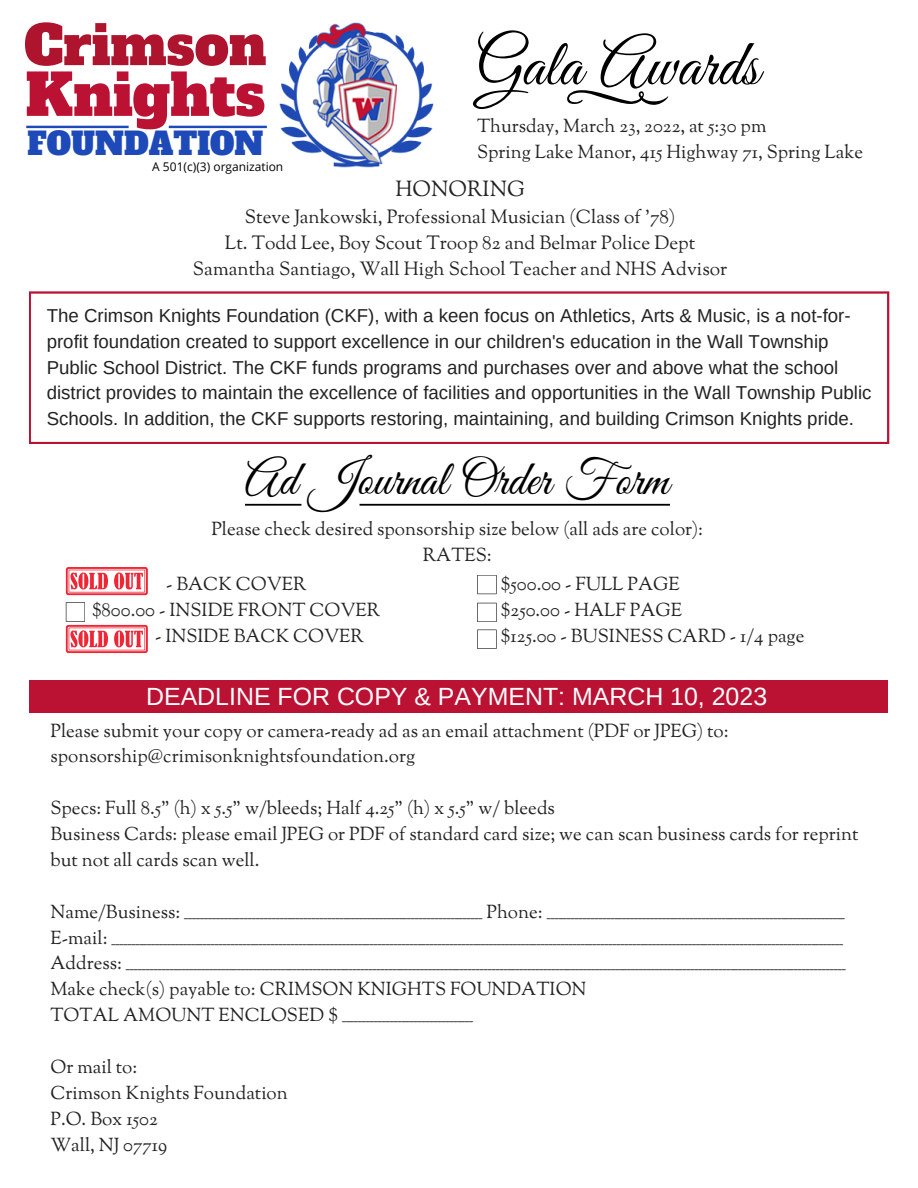
<style>
.page{position:relative;width:918px;height:1188px;background:#fff}
.page>*{position:absolute;margin:0;border:0;box-sizing:border-box;transform-origin:0 0}
.t1{font:66px "Great Vibes";color:#000}
.t2{font:57.15px "Alfa Slab One";color:#bb1234}
.t3{font:54px "Alfa Slab One";color:#ae142d}
.t4{font:48.9px "Great Vibes";color:#000}
.t5{font:30.75px "Alfa Slab One";color:#1d4ab8}
.t6{font:24.9px "Arimo";color:#fff}
.t7{font:21.75px "Sorts Mill Goudy";color:#222}
.t8{font:19.05px/25.8px "Sorts Mill Goudy";color:#222;text-align:center}
.t9{font:18.75px/25.8px "Sorts Mill Goudy";color:#222}
.t10{font:18.75px/25.8px "Arimo";color:#222}
.t11{font:12px "Open Sans";color:#000}
</style>
<div class="page">
<svg style="left:26px;top:126px;width:103px;height:2px"></svg>
<svg style="left:169px;top:126px;width:98px;height:2px"></svg>
<img style="left:280px;top:23px;width:154px;height:145px">
<svg style="left:567px;top:90px;width:101px;height:15px"></svg>
<svg style="left:29px;top:291px;width:860px;height:153px"></svg>
<svg style="left:477px;top:575px;width:20px;height:19px"></svg>
<svg style="left:477px;top:603px;width:20px;height:19px"></svg>
<svg style="left:477px;top:630px;width:20px;height:19px"></svg>
<svg style="left:360px;top:504px;width:310px;height:2px"></svg>
<svg style="left:245px;top:504px;width:56px;height:2px"></svg>
<div style="left:29px;top:681px;width:859px;height:31px;background:#bb1234"></div>
<svg style="left:66px;top:602px;width:82px;height:51px"></svg>
<svg style="left:66px;top:567px;width:82px;height:28px"></svg>
<h3 class="t3" style="left:24px;top:9px;width:244px">Crimson</h3>
<h2 class="t2" style="left:26px;top:57px;width:241px">Knights</h2>
<h3 class="t5" style="left:28px;top:123px;width:237px">FOUNDATION</h3>
<p class="t11" style="left:152px;top:159px;width:133px">A 501(c)(3) organization</p>
<h1 class="t1" style="left:476px;top:28px;width:285px">Gala Awards</h1>
<p class="t9" style="left:477px;top:115px;width:388px">Thursday, March 23, 2022, at 5:30 pm<br>Spring Lake Manor, 415 Highway 71, Spring Lake</p>
<p class="t7" style="left:395px;top:175px;width:131px">HONORING</p>
<p class="t8" style="left:193px;top:205px;width:536px">Steve Jankowski, Professional Musician (Class of '78)<br>Lt. Todd Lee, Boy Scout Troop 82 and Belmar Police Dept<br>Samantha Santiago, Wall High School Teacher and NHS Advisor</p>
<p class="t10" style="left:47px;top:302px;width:826px">The Crimson Knights Foundation (CKF), with a keen focus on Athletics, Arts &amp; Music, is a not-for&shy;profit foundation created to support excellence in our children's education in the Wall Township Public School District. The CKF funds programs and purchases over and above what the school district provides to maintain the excellence of facilities and opportunities in the Wall Township Public Schools. In addition, the CKF supports restoring, maintaining, and building Crimson Knights pride.</p>
<h3 class="t4" style="left:245px;top:452px;width:426px">Ad Journal Order Form</h3>
<p class="t9" style="left:211px;top:518px;width:493px;text-align:center">Please check desired sponsorship size below (all ads are color):<br>RATES:</p>
<p class="t9" style="left:501px;top:573px;width:305px">$500.00 - FULL PAGE<br>$250.00 - HALF PAGE<br>$125.00 - BUSINESS CARD - 1/4 page</p>
<p class="t9" style="left:92px;top:573px;width:290px">$1000.00 - BACK COVER<br>$800.00 - INSIDE FRONT COVER $250.00 - INSIDE BACK COVER</p>
<h3 class="t6" style="left:146px;top:682px;width:623px">DEADLINE FOR COPY &amp; PAYMENT: MARCH 10, 2023</h3>
<p class="t9" style="left:51px;top:719px;width:680px">Please submit your copy or camera-ready ad as an email attachment (PDF or JPEG) to: sponsorship@crimisonknightsfoundation.org</p>
<p class="t9" style="left:51px;top:797px;width:810px">Specs: Full 8.5" (h) x 5.5" w/bleeds; Half 4.25" (h) x 5.5" w/ bleeds<br>Business Cards: please email JPEG or PDF of standard card size; we can scan business cards for reprint but not all cards scan well.</p>
<p class="t9" style="left:51px;top:900px;width:797px">Name/Business: ___________________________________________________________________________ Phone: ___________________________________________________________________________ E-mail: ________________________________________________________________________________________________________________________________________________________________________________________ Address: _____________________________________________________________________________________________________________________________________________________________________________________ Make check(s) payable to: CRIMSON KNIGHTS FOUNDATION<br>TOTAL AMOUNT ENCLOSED $ _________________________________</p>
<p class="t9" style="left:51px;top:1055px;width:239px">Or mail to:<br>Crimson Knights Foundation<br>P.O. Box 1502<br>Wall, NJ 07719</p>
</div>
